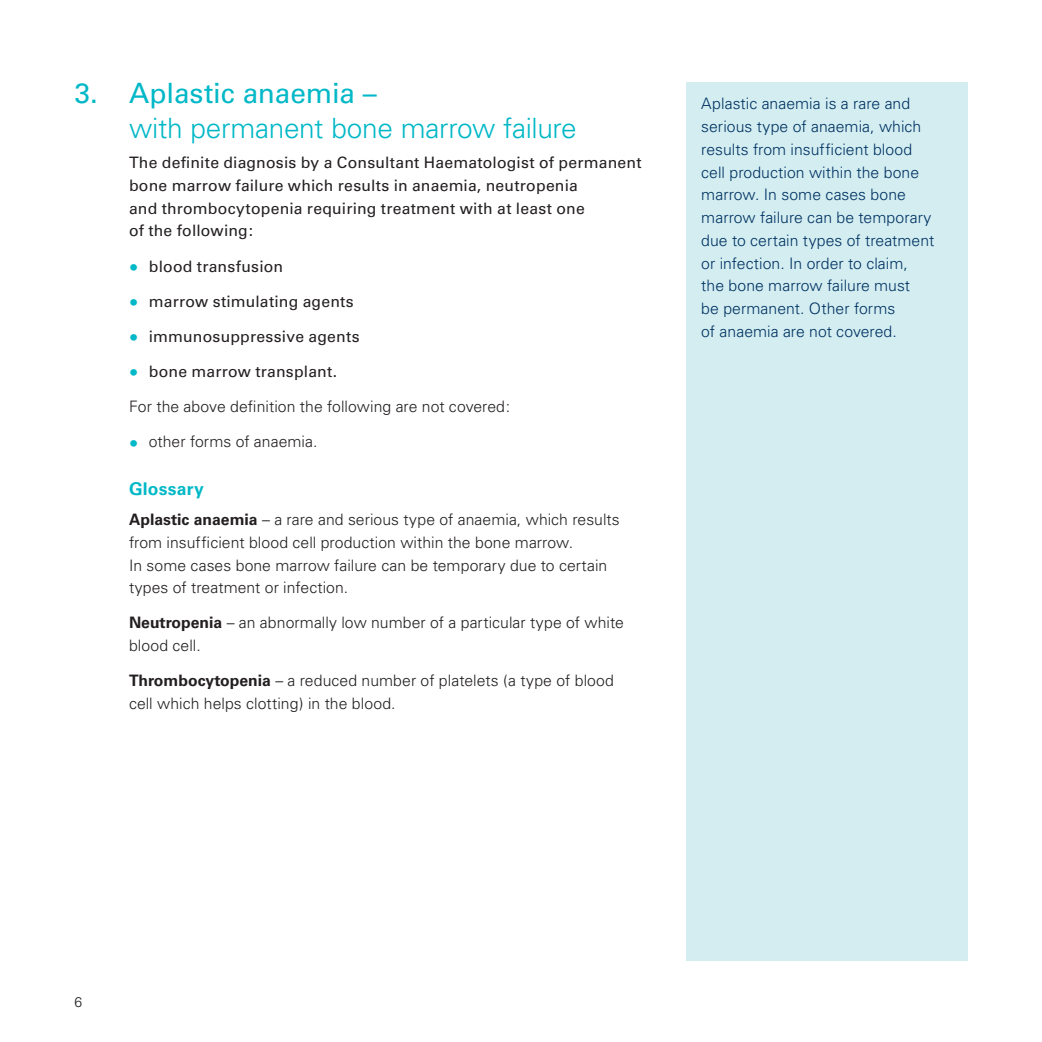
<style>
.page{position:relative;width:1042px;height:1042px;background:#fff}
.page>*{position:absolute;margin:0;border:0;box-sizing:border-box;transform-origin:0 0}
.t1{font:300 28px "Univers";letter-spacing:-.01em;color:#00b8c7}
.t2{font:28px "Univers";letter-spacing:-.005em;color:#00b8c7}
.t3{font:700 17.5px "Univers";letter-spacing:.01em;color:#00b8c7}
.t4{font:300 15.75px/22.8px "Univers";letter-spacing:.005em;color:#231f20}
.t5{font:300 15.75px/22.8px "Univers";letter-spacing:.005em;color:#003261}
.t6{font:15.75px/22.8px "Univers";letter-spacing:.01em;color:#231f20}
.t7{font:300 14px "Univers";color:#231f20}
.s1{font-weight:300;font-size:18.38px;color:#00b8c7}
.s2{font-size:18.38px;color:#00b8c7}
.s3{font-weight:700}
</style>
<div class="page">
<div style="left:686px;top:82px;width:281px;height:878px;background:#d3edf1"></div>
<h1 class="t2" style="left:74px;top:76px;width:304px">3. Aplastic anaemia –</h1>
<h1 class="t1" style="left:129px;top:111px;width:449px">with permanent bone marrow failure</h1>
<p class="t6" style="left:129px;top:151px;width:514px">The definite diagnosis by a Consultant Haematologist of permanent bone marrow failure which results in anaemia, neutropenia<br>and thrombocytopenia requiring treatment with at least one<br>of the following:</p>
<p class="t6" style="left:129px;top:255px;width:156px"><span class="s1">•</span> blood transfusion</p>
<p class="t6" style="left:129px;top:290px;width:226px"><span class="s1">•</span> marrow stimulating agents</p>
<p class="t6" style="left:129px;top:325px;width:232px"><span class="s1">•</span> immunosuppressive agents</p>
<p class="t6" style="left:129px;top:360px;width:210px"><span class="s1">•</span> bone marrow transplant.</p>
<p class="t4" style="left:129px;top:395px;width:382px">For the above definition the following are not covered:</p>
<p class="t4" style="left:129px;top:430px;width:190px"><span class="s2">•</span> other forms of anaemia.</p>
<p class="t3" style="left:129px;top:478px;width:76px">Glossary</p>
<p class="t4" style="left:129px;top:508px;width:492px"><span class="s3">Aplastic anaemia</span> – a rare and serious type of anaemia, which results from insufficient blood cell production within the bone marrow.<br>In some cases bone marrow failure can be temporary due to certain types of treatment or infection.</p>
<p class="t4" style="left:129px;top:611px;width:496px"><span class="s3">Neutropenia</span> – an abnormally low number of a particular type of white blood cell.</p>
<p class="t4" style="left:129px;top:669px;width:486px"><span class="s3">Thrombocytopenia</span> – a reduced number of platelets (a type of blood cell which helps clotting) in the blood.</p>
<p class="t5" style="left:701px;top:93px;width:235px">Aplastic anaemia is a rare and serious type of anaemia, which results from insufficient blood cell production within the bone marrow. In some cases bone marrow failure can be temporary due to certain types of treatment or infection. In order to claim, the bone marrow failure must<br>be permanent. Other forms<br>of anaemia are not covered.</p>
<p class="t7" style="left:74px;top:993px;width:9px">6</p>
</div>
